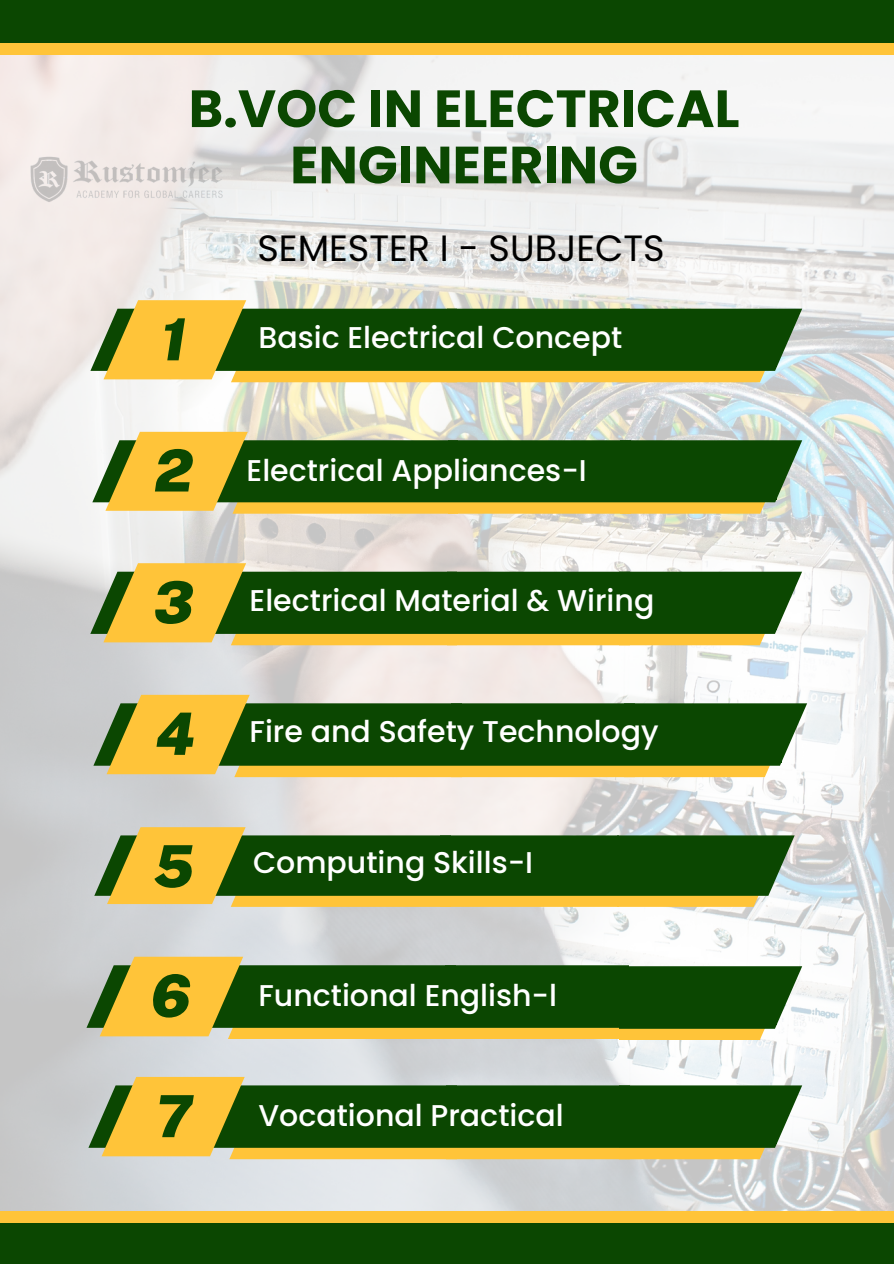
<style>
.page{position:relative;width:894px;height:1264px;background:#fff}
.page>*{position:absolute;margin:0;border:0;box-sizing:border-box;transform-origin:0 0}
.t1{font:italic 900 58.5px "Public Sans";color:#0b4701}
.t2{font:italic 900 58.35px "Public Sans";color:#0b4701}
.t3{font:italic 900 58.05px "Public Sans";color:#0b4701}
.t4{font:700 52.35px/56.2px "Poppins";color:#0b4701;text-align:center}
.t5{font:36.6px "Poppins";color:#000}
.t6{font:500 30px "Poppins";color:#fff}
</style>
<div class="page">
<img style="left:0;top:55px;width:893px;height:1155px">
<div style="left:0;top:0;width:893px;height:55px;background:#ffc439"></div>
<div style="left:0;top:1210px;width:893px;height:53px;background:#ffc439"></div>
<div style="left:0;top:0;width:893px;height:43px;background:#0b4701"></div>
<div style="left:0;top:1223px;width:893px;height:40px;background:#0b4701"></div>
<svg style="left:90px;top:300px;width:712px;height:82px;background:#657b2d"></svg>
<svg style="left:92px;top:432px;width:710px;height:81px;background:#637a2b"></svg>
<svg style="left:90px;top:563px;width:711px;height:82px;background:#667c2e"></svg>
<svg style="left:93px;top:694px;width:713px;height:83px;background:#667c2f"></svg>
<svg style="left:94px;top:827px;width:700px;height:79px;background:#627a2d"></svg>
<svg style="left:86px;top:956px;width:716px;height:83px;background:#657c2f"></svg>
<svg style="left:88px;top:1076px;width:714px;height:83px;background:#657b2f"></svg>
<img style="left:26px;top:152px;width:205px;height:52px">
<p class="t4" style="left:188px;top:81px;width:552px">B.VOC IN ELECTRICAL<br>ENGINEERING</p>
<p class="t3" style="left:160px;top:305px;width:28px">1</p>
<h1 class="t5" style="left:257px;top:222px;width:408px">SEMESTER I - SUBJECTS</h1>
<h2 class="t6" style="left:258px;top:316px;width:365px">Basic Electrical Concept</h2>
<p class="t3" style="left:154px;top:436px;width:40px">2</p>
<p class="t6" style="left:246px;top:449px;width:341px">Electrical Appliances-I</p>
<p class="t3" style="left:153px;top:568px;width:42px">3</p>
<p class="t6" style="left:249px;top:579px;width:406px">Electrical Material &amp; Wiring</p>
<p class="t2" style="left:155px;top:699px;width:41px">4</p>
<p class="t6" style="left:249px;top:710px;width:410px">Fire and Safety Technology</p>
<p class="t3" style="left:153px;top:832px;width:42px">5</p>
<p class="t6" style="left:253px;top:841px;width:281px">Computing Skills-I</p>
<p class="t1" style="left:150px;top:961px;width:42px">6</p>
<p class="t6" style="left:258px;top:974px;width:300px">Functional English-l</p>
<p class="t3" style="left:155px;top:1081px;width:39px">7</p>
<p class="t6" style="left:258px;top:1094px;width:306px">Vocational Practical</p>
</div>
